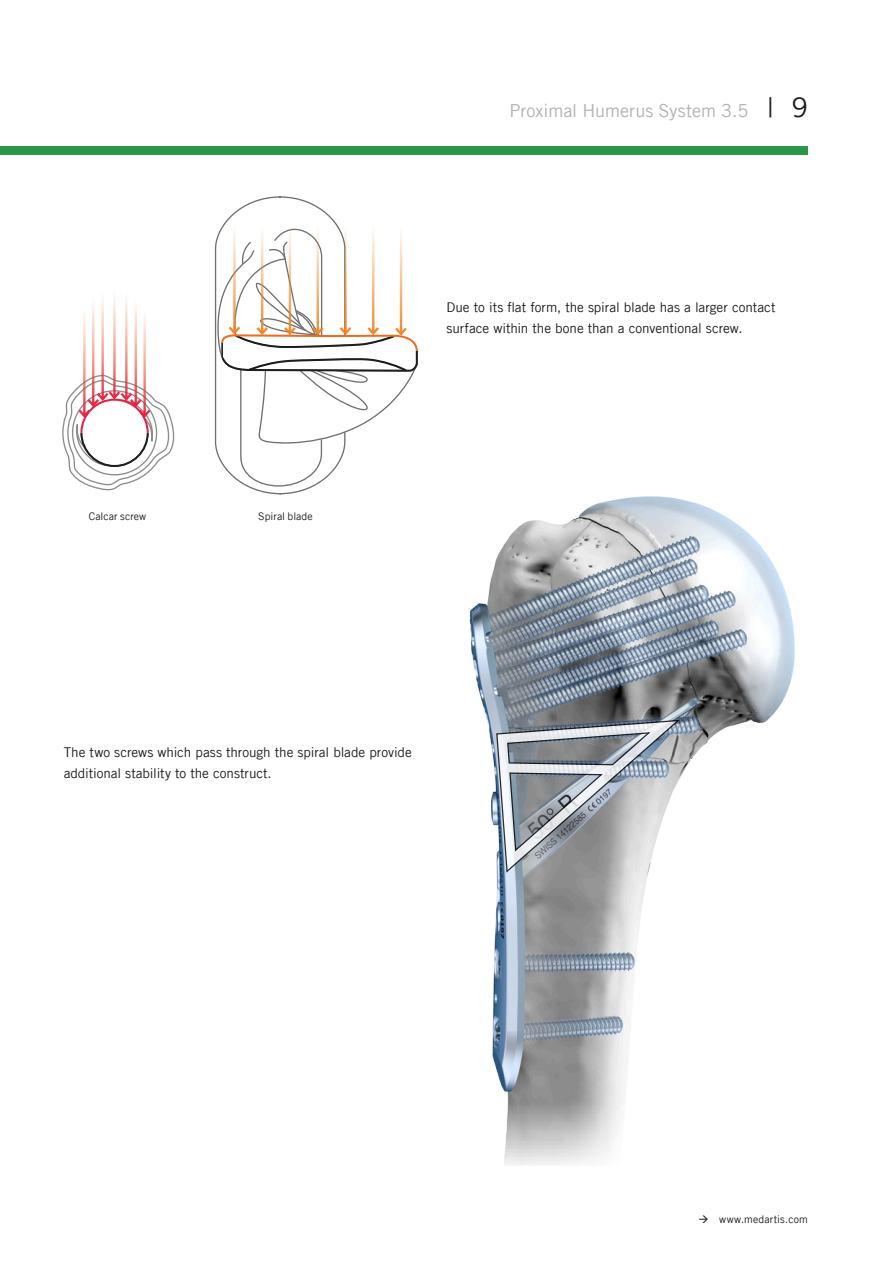
<style>
.page{position:relative;width:893px;height:1263px;background:#fff}
.page>*{position:absolute;margin:0;border:0;box-sizing:border-box;transform-origin:0 0}
.t1{font:18px "Trade Gothic LT Com";color:#b2b2b2}
._04_Lauftext_9pt{font:13.5px/21px "Trade Gothic LT Com";letter-spacing:-.005em;color:#1d1d1b}
._07_Legende_7pt{font:10.5px "Trade Gothic LT Com";letter-spacing:.005em;color:#1d1d1b}
.s1{font-size:27px;color:#1d1d1b}
</style>
<div class="page">
<img style="left:469px;top:496px;width:326px;height:670px">
<svg style="left:496px;top:720px;width:184px;height:153px;background:#a9aeb3"></svg>
<svg style="left:214px;top:196px;width:204px;height:299px"></svg>
<svg style="left:62px;top:295px;width:112px;height:195px"></svg>
<div style="left:0;top:147px;width:808px;height:8px;background:#2b9749"></div>
<p class="_07_Legende_7pt" style="left:89px;top:510px;width:59px">Calcar screw</p>
<p class="_07_Legende_7pt" style="left:258px;top:510px;width:56px">Spiral blade</p>
<h1 class="t1" style="left:509px;top:100px;width:300px">Proximal Humerus System 3.5 <span class="s1">| 9</span></h1>
<p class="_04_Lauftext_9pt" style="left:446px;top:297px;width:331px">Due to its flat form, the spiral blade has a larger contact surface within the bone than a conventional screw.</p>
<p class="_04_Lauftext_9pt" style="left:64px;top:742px;width:349px">The two screws which pass through the spiral blade provide additional stability to the construct.</p>
<p class="_07_Legende_7pt" style="left:698px;top:1213px;width:111px">→ www.medartis.com</p>
</div>
